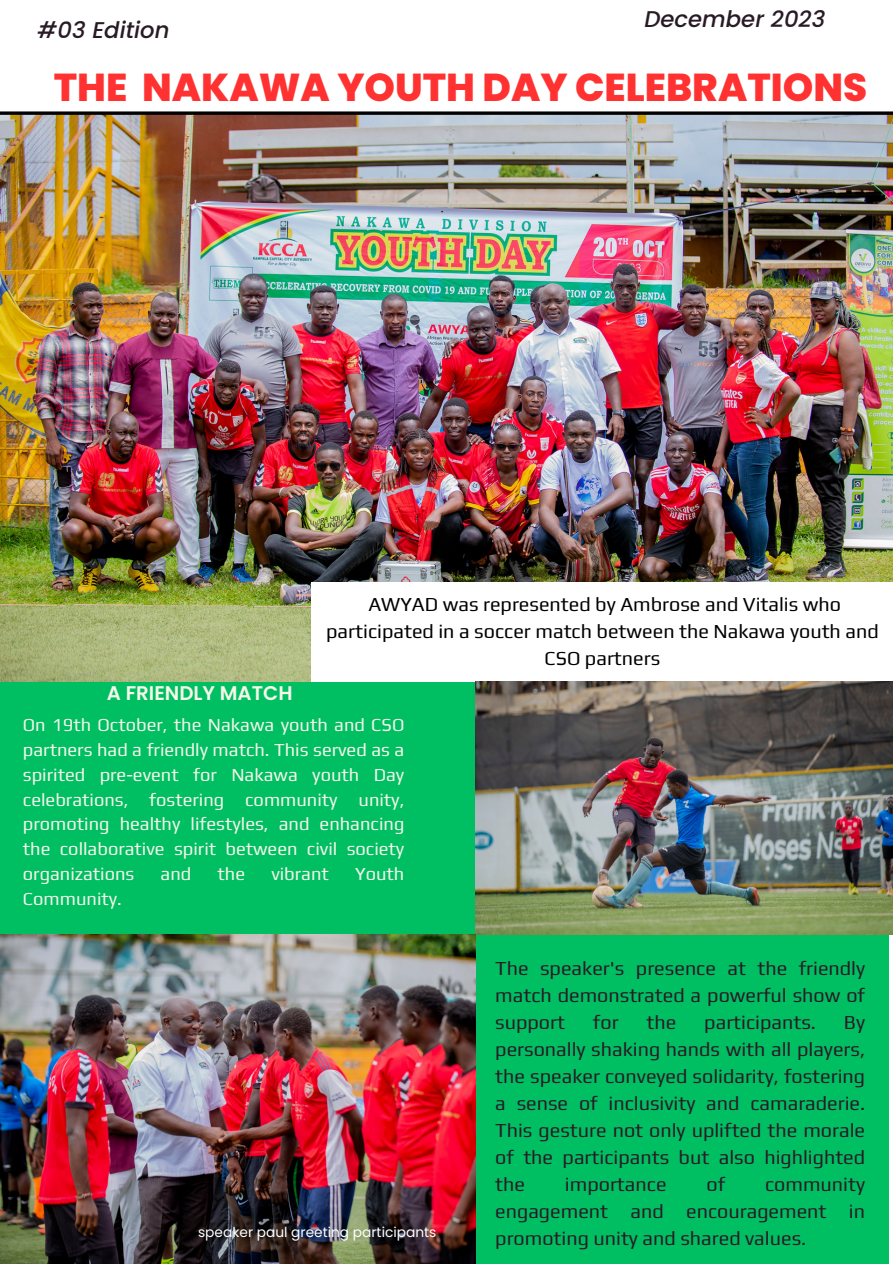
<style>
.page{position:relative;width:893px;height:1264px;background:#fff}
.page>*{position:absolute;margin:0;border:0;box-sizing:border-box;transform-origin:0 0}
.t1{font:800 38.85px "Poppins";color:#ff3131}
.t2{font:italic 500 22.8px "Poppins";color:#291b25}
.t3{font:19.8px/27px "Play";color:#291b25;text-align:justify}
.t4{font:19.8px/27px "Play";color:#000;text-align:center}
.t5{font:600 19.8px "Poppins";color:#f6f6e9}
.t6{font:18.3px/24.8px "Play";color:#f6f6e9;text-align:justify}
.t7{font:13.8px "Poppins";color:#fff}
</style>
<div class="page">
<div style="left:0;top:667px;width:475px;height:494px;background:#00bf63"></div>
<img style="left:0;top:115px;width:892px;height:566px">
<div style="left:471px;top:935px;width:417px;height:328px;background:#00bf63"></div>
<div style="left:311px;top:582px;width:581px;height:99px;background:#fff"></div>
<img style="left:475px;top:681px;width:417px;height:253px">
<img style="left:0;top:934px;width:475px;height:328px">
<svg style="left:0;top:111px;width:892px;height:4px;background:#242323"></svg>
<h3 class="t2" style="left:38px;top:14px;width:133px">#03 Edition</h3>
<h4 class="t2" style="left:644px;top:3px;width:182px">December 2023</h4>
<h2 class="t1" style="left:54px;top:60px;width:814px">THE NAKAWA YOUTH DAY CELEBRATIONS</h2>
<h2 class="t5" style="left:107px;top:679px;width:187px">A FRIENDLY MATCH</h2>
<p class="t4" style="left:326px;top:590px;width:554px">AWYAD was represented by Ambrose and Vitalis who participated in a soccer match between the Nakawa youth and<br>CSO partners</p>
<p class="t6" style="left:23px;top:712px;width:383px">On 19th October, the Nakawa youth and CSO partners had a friendly match. This served as a spirited pre-event for Nakawa youth Day celebrations, fostering community unity, promoting healthy lifestyles, and enhancing the collaborative spirit between civil society organizations</p>
<p class="t6" style="left:161px;top:861px;width:32px">and</p>
<p class="t6" style="left:217px;top:861px;width:29px">the</p>
<p class="t6" style="left:271px;top:861px;width:59px">vibrant</p>
<p class="t6" style="left:355px;top:861px;width:51px">Youth</p>
<p class="t6" style="left:23px;top:885px;width:100px">Community.</p>
<h1 class="t7" style="left:198px;top:1222px;width:240px">speaker paul greeting participants</h1>
<h4 class="t3" style="left:495px;top:954px;width:371px">The speaker's presence at the friendly match demonstrated a powerful show of support</h4>
<h4 class="t3" style="left:593px;top:1008px;width:27px">for</h4>
<h4 class="t3" style="left:646px;top:1008px;width:31px">the</h4>
<h4 class="t3" style="left:704px;top:1008px;width:113px">participants.</h4>
<h4 class="t3" style="left:495px;top:1008px;width:371px;text-indent:349px">By personally shaking hands with all players, the speaker conveyed solidarity, fostering a sense of inclusivity and camaraderie.<br>This gesture not only uplifted the morale of the participants but also highlighted the</h4>
<h4 class="t3" style="left:565px;top:1170px;width:103px">importance</h4>
<h4 class="t3" style="left:706px;top:1170px;width:20px">of</h4>
<h4 class="t3" style="left:495px;top:1170px;width:371px;text-indent:270px">community engagement and encouragement in promoting unity and shared values.</h4>
</div>
